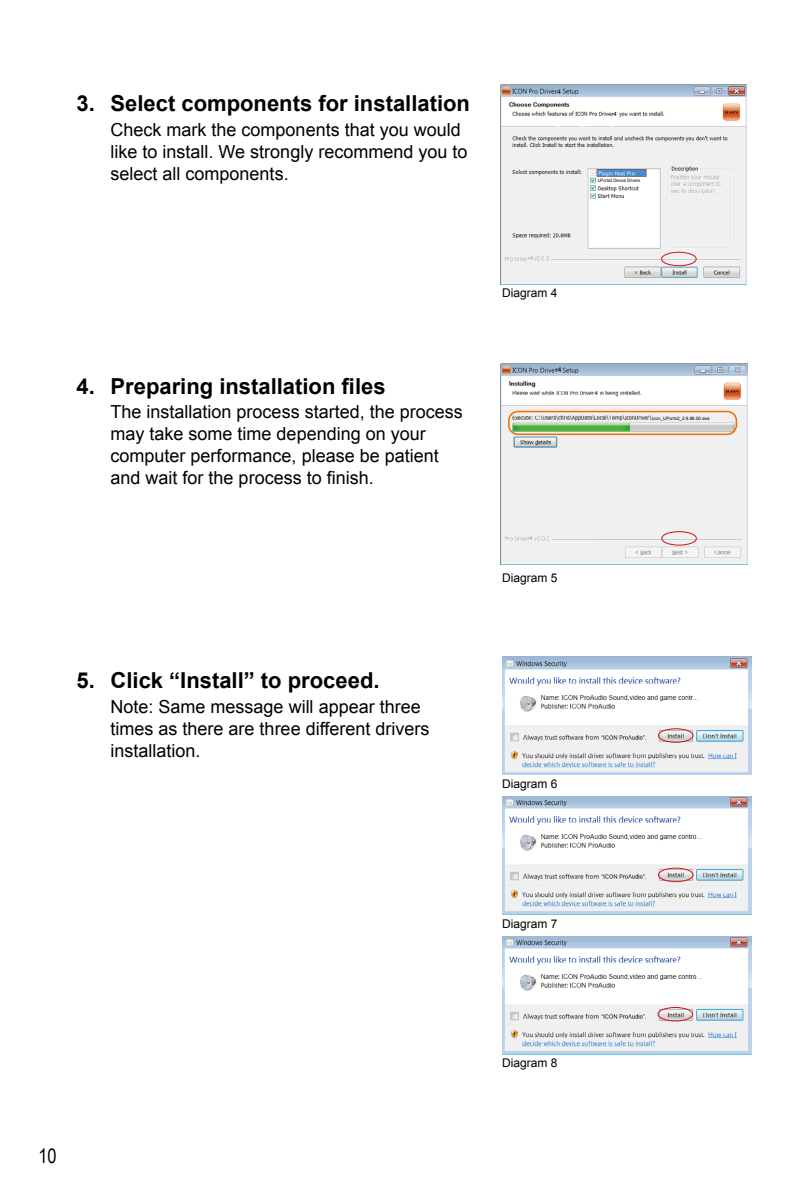
<style>
.page{position:relative;width:808px;height:1191px;background:#fff}
.page>*{position:absolute;margin:0;border:0;box-sizing:border-box;transform-origin:0 0}
.t1{font:700 22px "Arial";color:#000}
.t2{font:20px "Arial Narrow";color:#000}
.t3{font:18px/22px "Arial";color:#000}
.t4{font:12px "Arial";color:#000}
.t5{font:6.6px "Arial";color:#040000}
.t6{font:6.2px "Adobe Heiti Std";color:#040000;scale:1.04 1}
.t7{font:5.4px "Arial";color:#a0a0a0}
.t8{font:5.4px "Adobe Heiti Std";color:#040000;scale:1.04 1}
.t9{font:5px "Adobe Heiti Std";color:#040000;scale:1.04 1}
.t10{font:4.6px "Arial";color:#090305}
.t11{font:4.6px "Arial";color:#090305;scale:.9 1}
</style>
<div class="page">
<img style="left:502px;top:657px;width:249px;height:118px">
<img style="left:502px;top:796px;width:249px;height:118px">
<img style="left:502px;top:936px;width:249px;height:118px">
<div style="left:658px;top:728px;width:35px;height:14px;border:1px solid #d0121b;border-radius:50%"></div>
<div style="left:658px;top:867px;width:35px;height:15px;border:1px solid #d0121b;border-radius:50%"></div>
<div style="left:657px;top:1007px;width:36px;height:14px;border:1px solid #d0121b;border-radius:50%"></div>
<img style="left:501px;top:84px;width:245px;height:200px">
<div style="left:597px;top:177px;width:59px;height:8px;background:#fff"></div>
<div style="left:611px;top:111px;width:9px;height:7px;background:#fff"></div>
<img style="left:555px;top:85px;width:7px;height:11px">
<img style="left:562px;top:85px;width:41px;height:11px">
<img style="left:618px;top:110px;width:65px;height:8px">
<div style="left:630px;top:170px;width:15px;height:5px;background:#468ccb"></div>
<img style="left:597px;top:169px;width:38px;height:8px">
<img style="left:527px;top:254px;width:67px;height:9px">
<svg style="left:528px;top:255px;width:5px;height:7px"></svg>
<div style="left:661px;top:252px;width:36px;height:14px;border:1px solid #d0121b;border-radius:50%"></div>
<img style="left:501px;top:363px;width:246px;height:201px">
<svg style="left:651px;top:413px;width:84px;height:8px"></svg>
<div style="left:508px;top:411px;width:229px;height:24px;border:2px solid #ef6c02;border-radius:9px"></div>
<img style="left:555px;top:364px;width:7px;height:11px">
<img style="left:562px;top:364px;width:42px;height:11px">
<div style="left:595px;top:389px;width:12px;height:7px;background:#fff"></div>
<img style="left:598px;top:388px;width:56px;height:11px">
<img style="left:528px;top:534px;width:67px;height:8px">
<svg style="left:528px;top:535px;width:5px;height:6px"></svg>
<div style="left:661px;top:531px;width:36px;height:14px;border:1px solid #d0121b;border-radius:50%"></div>
<p class="t1" style="left:77px;top:89px;width:395px">3. Select components for installation</p>
<p class="t3" style="left:111px;top:118px;width:358px">Check mark the components that you would like to install. We strongly recommend you to select all components.</p>
<p class="t1" style="left:77px;top:371px;width:311px">4. Preparing installation files</p>
<p class="t3" style="left:111px;top:401px;width:354px">The installation process started, the process may take some time depending on your computer performance, please be patient and wait for the process to finish.</p>
<p class="t5" style="left:555px;top:87px;width:7px">r4</p>
<p class="t7" style="left:528px;top:255px;width:6px">r4</p>
<p class="t4" style="left:502px;top:285px;width:57px">Diagram 4</p>
<p class="t6" style="left:555px;top:366px;width:7px">r4</p>
<p class="t8" style="left:611px;top:111px;width:7px">r4</p>
<p class="t11" style="left:598px;top:178px;width:49px">UPorts2 Device Drivers</p>
<p class="t9" style="left:595px;top:390px;width:4px">4</p>
<p class="t10" style="left:652px;top:415px;width:59px">Icon_UPorts2_2.9.86.50.exe</p>
<p class="t7" style="left:528px;top:534px;width:6px">r4</p>
<p class="t4" style="left:502px;top:570px;width:57px">Diagram 5</p>
<p class="t1" style="left:77px;top:666px;width:304px">5. Click “Install” to proceed.</p>
<p class="t3" style="left:111px;top:695px;width:320px">Note: Same message will appear three times as there are three different drivers installation.</p>
<p class="t4" style="left:502px;top:776px;width:57px">Diagram 6</p>
<p class="t2" style="left:38px;top:1141px;width:20px">10</p>
<p class="t4" style="left:502px;top:916px;width:57px">Diagram 7</p>
<p class="t4" style="left:502px;top:1055px;width:57px">Diagram 8</p>
</div>
